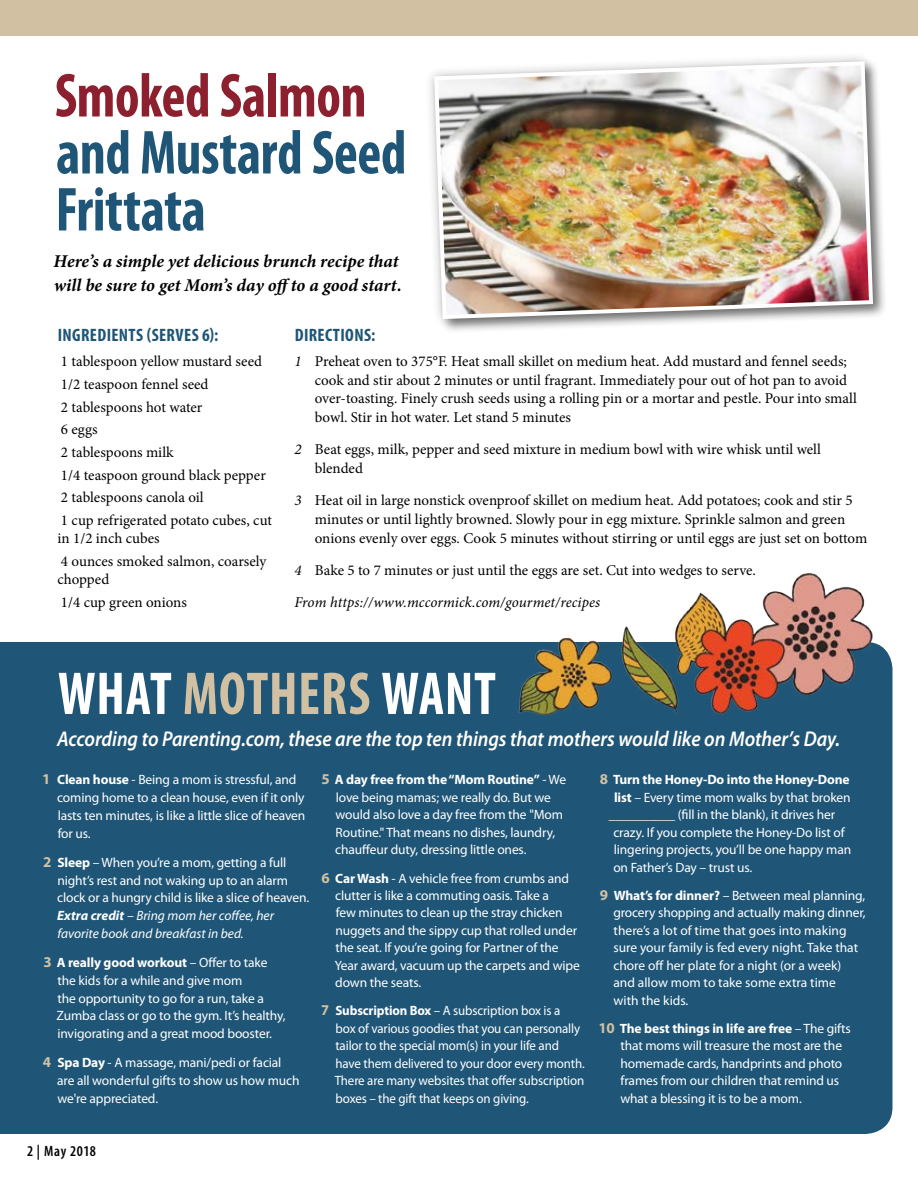
<style>
.page{position:relative;width:918px;height:1188px;background:#fff}
.page>*{position:absolute;margin:0;border:0;box-sizing:border-box;transform-origin:0 0}
.t1{font:700 condensed 62.7px/57px "Myriad Pro";letter-spacing:-.005em;color:#1f5576;scale:.91 1}
.t2{font:700 condensed 62.7px "Myriad Pro";letter-spacing:-.005em;color:#8c202f;scale:.91 1}
.t3{font:700 condensed 61.05px "Myriad Pro";letter-spacing:.01em;color:#fff;scale:.91 1}
.t4{font:italic 600 21.45px "Myriad Pro";letter-spacing:-.005em;color:#fff;scale:.91 1}
.t5{font:italic 700 18px/24px "Minion Pro";color:#000}
.t6{font:700 condensed 18px "Myriad Pro";letter-spacing:.02em;color:#1f5576}
.t7{font:15px/22.6px "Minion Pro";color:#000}
.t8{font:600 condensed 15px "Myriad Pro";letter-spacing:.04em;color:#000}
.t9{font:13.5px/17.4px "Myriad Pro";letter-spacing:-.01em;color:#fff}
.t10{font:13.5px/17.4px "Myriad Pro";letter-spacing:-.01em;color:#fff;scale:.96 1}
.t11{font:700 13.5px "Myriad Pro";letter-spacing:-.01em;color:#fff}
.s1{font-style:italic}
.s2{color:#d1c1a2}
.s3{font-weight:700;font-size:15px;color:#d1c1a2}
.s4{font-weight:700}
.s5{font-weight:700;font-style:italic}
.s6{font-size:15px;color:#d1c1a2}
</style>
<div class="page">
<hr style="left:917px;top:1050px;width:1px;height:82px;background:#f1f1f2">
<div style="left:0;top:0;width:918px;height:36px;background:#d1c1a2"></div>
<svg style="left:429px;top:57px;width:455px;height:273px"></svg>
<img style="left:432px;top:59px;width:443px;height:262px">
<div style="left:0;top:642px;width:892px;height:492px;background:#1f5576"></div>
<img style="left:508px;top:572px;width:378px;height:161px">
<h1 class="t2" style="left:55px;top:56px;width:344px">Smoked Salmon</h1>
<h1 class="t1" style="left:56px;top:123px;width:387px">and Mustard Seed<br>Frittata</h1>
<h3 class="t5" style="left:54px;top:249px;width:350px">Here’s a simple yet delicious brunch recipe that will be sure to get Mom’s day off to a good start.</h3>
<h3 class="t6" style="left:58px;top:324px;width:162px">INGREDIENTS (SERVES 6):</h3>
<p class="t7" style="left:61px;top:350px;width:213px">1 tablespoon yellow mustard seed<br>1/2 teaspoon fennel seed<br>2 tablespoons hot water<br>6 eggs<br>2 tablespoons milk<br>1/4 teaspoon ground black pepper<br>2 tablespoons canola oil<br>1 cup refrigerated potato cubes, cut</p>
<p class="t7" style="left:58px;top:527px;width:210px">in 1/2 inch cubes<br>4 ounces smoked salmon, coarsely</p>
<p class="t7" style="left:58px;top:568px;width:131px">chopped<br>1/4 cup green onions</p>
<h3 class="t6" style="left:295px;top:323px;width:82px">DIRECTIONS:</h3>
<p class="t7" style="left:315px;top:352px;width:544px;line-height:18.8px;text-indent:-20px"><span class="s1">1</span> Preheat oven to 375°F. Heat small skillet on medium heat. Add mustard and fennel seeds; cook and stir about 2 minutes or until fragrant. Immediately pour out of hot pan to avoid over-toasting. Finely crush seeds using a rolling pin or a mortar and pestle. Pour into small bowl. Stir in hot water. Let stand 5 minutes</p>
<p class="t7" style="left:315px;top:440px;width:508px;line-height:18.8px;text-indent:-20px"><span class="s1">2</span> Beat eggs, milk, pepper and seed mixture in medium bowl with wire whisk until well blended</p>
<p class="t7" style="left:315px;top:491px;width:554px;line-height:18.8px;text-indent:-20px"><span class="s1">3</span> Heat oil in large nonstick ovenproof skillet on medium heat. Add potatoes; cook and stir 5 minutes or until lightly browned. Slowly pour in egg mixture. Sprinkle salmon and green onions evenly over eggs. Cook 5 minutes without stirring or until eggs are just set on bottom</p>
<p class="t7" style="left:295px;top:554px;width:463px;line-height:32.2px"><span class="s1">4</span> Bake 5 to 7 minutes or just until the eggs are set. Cut into wedges to serve.<br><span class="s1">From https://www.mccormick.com/gourmet/recipes</span></p>
<h2 class="t3" style="left:58px;top:656px;width:483px">WHAT <span class="s2">MOTHERS</span> WANT</h2>
<h3 class="t4" style="left:57px;top:725px;width:862px">According to Parenting.com, these are the top ten things that mothers would like on Mother’s Day.</h3>
<p class="t9" style="left:57px;top:771px;width:250px;line-height:17.9px;text-indent:-15px"><span class="s3">1</span> <span class="s4">Clean house</span> - Being a mom is stressful, and coming home to a clean house, even if it only lasts ten minutes, is like a little slice of heaven for us.</p>
<p class="t9" style="left:57px;top:853px;width:254px;line-height:17.9px;text-indent:-14px"><span class="s3">2</span> <span class="s4">Sleep</span> – When you’re a mom, getting a full night’s rest and not waking up to an alarm clock or a hungry child is like a slice of heaven.<br><span class="s5">Extra credit</span> <span class="s1">– Bring mom her coffee, her favorite book and breakfast in bed.</span></p>
<p class="t9" style="left:57px;top:953px;width:230px;line-height:17.9px;text-indent:-13px"><span class="s3">3</span> <span class="s4">A really good workout</span> – Offer to take the kids for a while and give mom<br>the opportunity to go for a run, take a Zumba class or go to the gym. It’s healthy, invigorating and a great mood booster.</p>
<p class="t9" style="left:57px;top:1053px;width:244px;line-height:17.9px;text-indent:-14px"><span class="s3">4</span> <span class="s4">Spa Day</span> - A massage, mani/pedi or facial are all wonderful gifts to show us how much we're appreciated.</p>
<p class="t11" style="left:600px;top:771px;width:251px"><span class="s6">8</span> Turn the Honey-Do into the Honey-Done</p>
<p class="t9" style="left:614px;top:788px;width:238px"><span class="s4">list</span> – Every time mom walks by that broken</p>
<p class="t9" style="left:609px;top:806px;width:228px">__________ (fill in the blank), it drives her</p>
<p class="t9" style="left:613px;top:823px;width:233px">crazy. If you complete the Honey-Do list of</p>
<p class="t9" style="left:614px;top:841px;width:239px">lingering projects, you’ll be one happy man</p>
<p class="t9" style="left:613px;top:858px;width:140px">on Father’s Day – trust us.</p>
<p class="t9" style="left:613px;top:887px;width:254px;text-indent:-14px"><span class="s3">9</span> <span class="s4">What’s for dinner?</span> – Between meal planning, grocery shopping and actually making dinner, there’s a lot of time that goes into making sure your family is fed every night. Take that chore off her plate for a night (or a week) and allow mom to take some extra time<br>with the kids.</p>
<p class="t9" style="left:620px;top:1019px;width:232px;text-indent:-22px"><span class="s3">10</span> <span class="s4">The best things in life are free</span> – The gifts that moms will treasure the most are the homemade cards, handprints and photo frames from our children that remind us what a blessing it is to be a mom.</p>
<p class="t9" style="left:335px;top:771px;width:232px;text-indent:-14px"><span class="s3">5</span> <span class="s4">A day free from the “Mom Routine”</span> - We love being mamas; we really do. But we would also love a day free from the "Mom Routine." That means no dishes, laundry, chauffeur duty, dressing little ones.</p>
<p class="t9" style="left:335px;top:869px;width:247px;text-indent:-13px"><span class="s3">6</span> <span class="s4">Car Wash</span> - A vehicle free from crumbs and clutter is like a commuting oasis. Take a<br>few minutes to clean up the stray chicken nuggets and the sippy cup that rolled under the seat. If you’re going for Partner of the Year award, vacuum up the carpets and wipe down the seats.</p>
<p class="t10" style="left:335px;top:1002px;width:262px;text-indent:-13px"><span class="s3">7</span> <span class="s4">Subscription Box</span> – A subscription box is a<br>box of various goodies that you can personally tailor to the special mom(s) in your life and have them delivered to your door every month.<br>There are many websites that offer subscription boxes – the gift that keeps on giving.</p>
<p class="t8" style="left:27px;top:1143px;width:71px">2 | May 2018</p>
</div>
